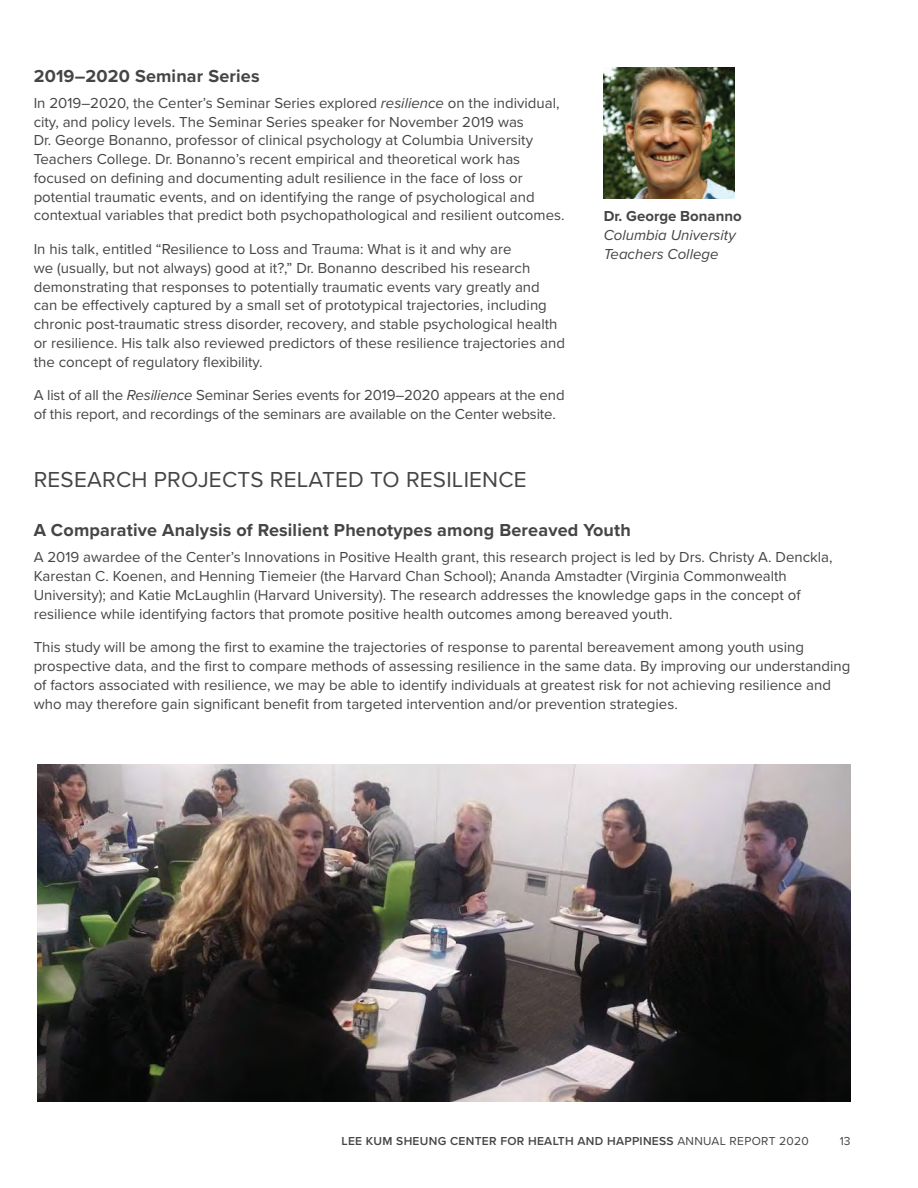
<style>
.page{position:relative;width:918px;height:1188px;background:#fff}
.page>*{position:absolute;margin:0;border:0;box-sizing:border-box;transform-origin:0 0}
.t1{font:22.5px "Proxima Nova";letter-spacing:.01em;color:#444547}
.t2{font:700 18px "Proxima Nova";letter-spacing:.01em;color:#444547}
.t3{font:15px/18.8px "Proxima Nova";color:#444547}
.t4{font:italic 15px/18.8px "Proxima Nova";color:#444547}
.t5{font:700 15px "Proxima Nova";color:#444547}
.t6{font:600 12px "Proxima Nova";letter-spacing:.025em;color:#444547}
.t7{font:12px "Proxima Nova";color:#444547}
.s1{font-style:italic}
.s2{font-weight:400}
</style>
<div class="page">
<img style="left:37px;top:764px;width:813px;height:338px">
<img style="left:604px;top:67px;width:131px;height:132px">
<p class="t2" style="left:34px;top:62px;width:227px">2019–2020 Seminar Series</p>
<p class="t3" style="left:34px;top:93px;width:531px">In 2019–2020, the Center’s Seminar Series explored <span class="s1">resilience</span> on the individual, city, and policy levels. The Seminar Series speaker for November 2019 was<br>Dr. George Bonanno, professor of clinical psychology at Columbia University Teachers College. Dr. Bonanno’s recent empirical and theoretical work has focused on defining and documenting adult resilience in the face of loss or potential traumatic events, and on identifying the range of psychological and contextual variables that predict both psychopathological and resilient outcomes.</p>
<p class="t3" style="left:34px;top:239px;width:533px">In his talk, entitled “Resilience to Loss and Trauma: What is it and why are<br>we (usually, but not always) good at it?,” Dr. Bonanno described his research demonstrating that responses to potentially traumatic events vary greatly and can be effectively captured by a small set of prototypical trajectories, including chronic post-traumatic stress disorder, recovery, and stable psychological health or resilience. His talk also reviewed predictors of these resilience trajectories and the concept of regulatory flexibility.</p>
<p class="t3" style="left:34px;top:385px;width:532px">A list of all the <span class="s1">Resilience</span> Seminar Series events for 2019–2020 appears at the end of this report, and recordings of the seminars are available on the Center website.</p>
<p class="t5" style="left:604px;top:205px;width:139px">Dr. George Bonanno</p>
<p class="t4" style="left:604px;top:225px;width:133px">Columbia University<br>Teachers College</p>
<h1 class="t1" style="left:34px;top:463px;width:494px">RESEARCH PROJECTS RELATED TO RESILIENCE</h1>
<p class="t2" style="left:34px;top:517px;width:599px">A Comparative Analysis of Resilient Phenotypes among Bereaved Youth</p>
<p class="t3" style="left:34px;top:547px;width:800px">A 2019 awardee of the Center’s Innovations in Positive Health grant, this research project is led by Drs. Christy A. Denckla, Karestan C. Koenen, and Henning Tiemeier (the Harvard Chan School); Ananda Amstadter (Virginia Commonwealth University); and Katie McLaughlin (Harvard University). The research addresses the knowledge gaps in the concept of resilience while identifying factors that promote positive health outcomes among bereaved youth.</p>
<p class="t3" style="left:34px;top:637px;width:818px">This study will be among the first to examine the trajectories of response to parental bereavement among youth using prospective data, and the first to compare methods of assessing resilience in the same data. By improving our understanding of factors associated with resilience, we may be able to identify individuals at greatest risk for not achieving resilience and who may therefore gain significant benefit from targeted intervention and/or prevention strategies.</p>
<p class="t6" style="left:341px;top:1132px;width:469px">LEE KUM SHEUNG CENTER FOR HEALTH AND HAPPINESS <span class="s2">ANNUAL REPORT 2020</span></p>
<p class="t7" style="left:840px;top:1132px;width:12px">13</p>
</div>
